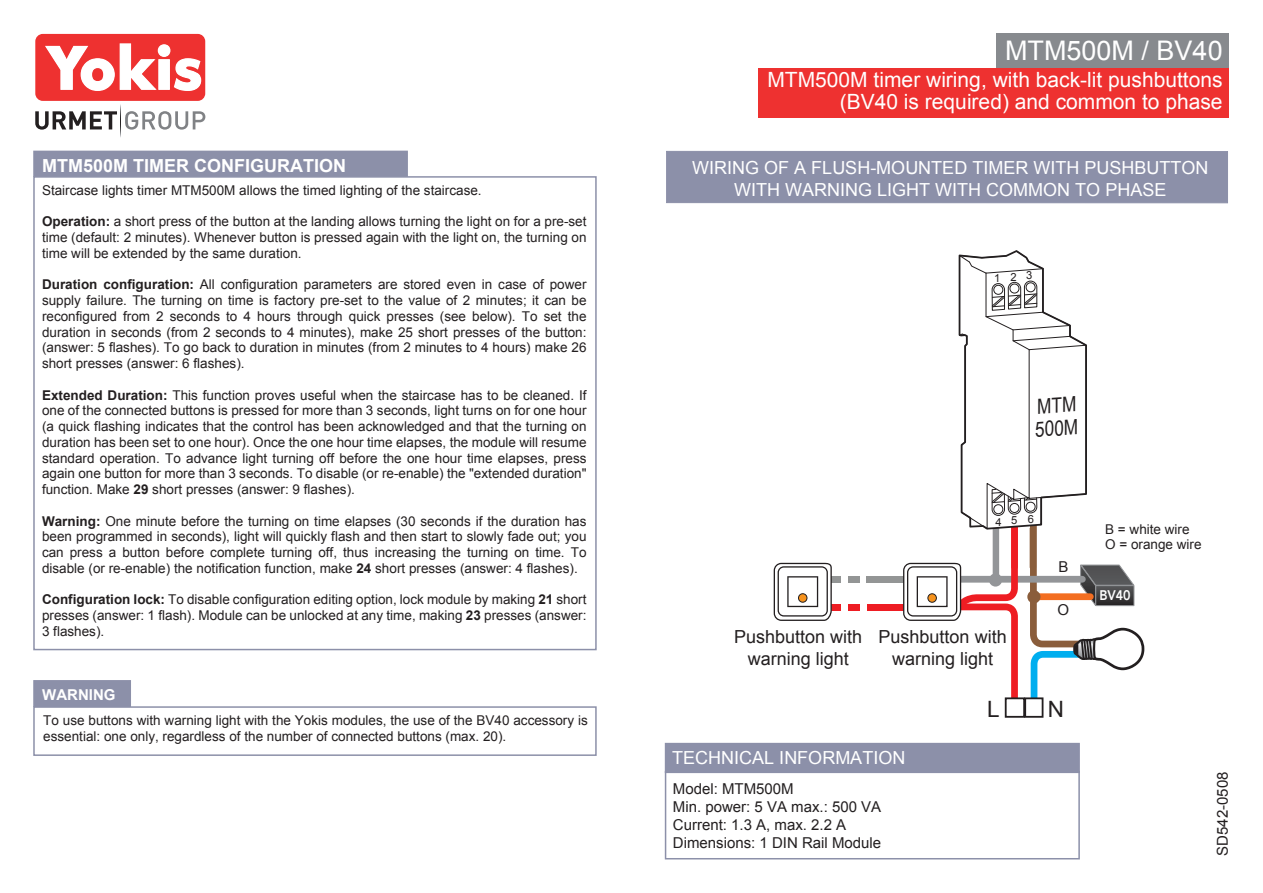
<style>
.page{position:relative;width:1263px;height:893px;background:#fff}
.page>*{position:absolute;margin:0;border:0;box-sizing:border-box;transform-origin:0 0}
.t1{font:27px "Arial";color:#fff}
.t2{font:22.5px "Arial";color:#231f20}
.t3{font:21px/22.5px "Arial";color:#fff;text-align:right}
.t4{font:21px/22.8px "Arial Narrow";color:#231f20}
.t5{font:18px/21.6px "Arial";color:#fff;text-align:center}
.t6{font:18px/21.6px "Arial";color:#231f20;text-align:center}
.t7{font:700 18px "Arial";color:#fff}
.t8{font:15px/18px "Arial";color:#231f20}
.t9{font:700 15px "Arial";color:#fff}
.t10{font:800 13.95px "Avenir";color:#fff;scale:.9 1}
.t11{font:13.5px/15.8px "Arial";color:#231f20;text-align:justify}
.t12{font:11.25px "Arial";letter-spacing:.88em;color:#231f20}
.s1{font-weight:700}
</style>
<div class="page">
<div style="left:996px;top:34px;width:233px;height:34px;background:#878a8e"></div>
<div style="left:758px;top:68px;width:471px;height:50px;background:#ee3130"></div>
<div style="left:667px;top:151px;width:560px;height:52px;background:#8c90a9"></div>
<div style="left:665px;top:743px;width:415px;height:30px;background:#8c90a9"></div>
<div style="left:665px;top:771px;width:415px;height:88px;border:2px solid #8c90a9"></div>
<div style="left:33px;top:151px;width:375px;height:26px;background:#8c90a9"></div>
<div style="left:33px;top:176px;width:564px;height:474px;border:2px solid #8c90a9"></div>
<div style="left:33px;top:680px;width:98px;height:27px;background:#8c90a9"></div>
<div style="left:33px;top:706px;width:564px;height:50px;border:2px solid #8c90a9"></div>
<div style="left:1024px;top:697px;width:19px;height:21px;background:#fff;border:2px solid #231f20"></div>
<div style="left:1005px;top:697px;width:20px;height:21px;background:#fff;border:2px solid #231f20"></div>
<div style="left:867px;top:604px;width:37px;height:6px;background:#ee1d23"></div>
<div style="left:830px;top:604px;width:11px;height:6px;background:#ee1d23"></div>
<div style="left:848px;top:604px;width:12px;height:6px;background:#ee1d23"></div>
<div style="left:866px;top:576px;width:38px;height:6px;background:#939595"></div>
<div style="left:829px;top:576px;width:11px;height:6px;background:#939595"></div>
<div style="left:848px;top:576px;width:11px;height:6px;background:#939595"></div>
<svg style="left:774px;top:563px;width:58px;height:58px"></svg>
<div style="left:798px;top:594px;width:9px;height:8px;background:#f7931d;border-radius:50%"></div>
<div style="left:798px;top:593px;width:9px;height:9px;border:1px solid #231f20;border-radius:50%"></div>
<svg style="left:903px;top:250px;width:242px;height:461px"></svg>
<div style="left:35px;top:34px;width:170px;height:67px;background:#ee3130;border-radius:7px"></div>
<svg style="left:45px;top:43px;width:157px;height:48px"></svg>
<svg style="left:125px;top:111px;width:80px;height:19px"></svg>
<svg style="left:35px;top:111px;width:82px;height:19px"></svg>
<h3 class="t7" style="left:42px;top:154px;width:306px">MTM500M TIMER CONFIGURATION</h3>
<p class="t11" style="left:42px;top:182px;width:441px">Staircase lights timer MTM500M allows the timed lighting of the staircase.</p>
<p class="t11" style="left:42px;top:214px;width:546px"><span class="s1">Operation:</span> a short press of the button at the landing allows turning the light on for a pre-set time (default: 2 minutes). Whenever button is pressed again with the light on, the turning on time will be extended by the same duration.</p>
<p class="t11" style="left:42px;top:277px;width:546px"><span class="s1">Duration configuration:</span> All configuration parameters are stored even in case of power supply failure. The turning on time is factory pre-set to the value of 2 minutes; it can be reconfigured from 2 seconds to 4 hours through quick presses (see below). To set the duration in seconds (from 2 seconds to 4 minutes), make 25 short presses of the button: (answer: 5 flashes). To go back to duration in minutes (from 2 minutes to 4 hours) make 26 short presses (answer: 6 flashes).</p>
<p class="t11" style="left:42px;top:387px;width:546px"><span class="s1">Extended Duration:</span> This function proves useful when the staircase has to be cleaned. If one of the connected buttons is pressed for more than 3 seconds, light turns on for one hour (a quick flashing indicates that the control has been acknowledged and that the turning on duration has been set to one hour). Once the one hour time elapses, the module will resume standard operation. To advance light turning off before the one hour time elapses, press again one button for more than 3 seconds. To disable (or re-enable) the "extended duration" function. Make <span class="s1">29</span> short presses (answer: 9 flashes).</p>
<p class="t11" style="left:42px;top:513px;width:546px"><span class="s1">Warning:</span> One minute before the turning on time elapses (30 seconds if the duration has been programmed in seconds), light will quickly flash and then start to slowly fade out; you can press a button before complete turning off, thus increasing the turning on time. To disable (or re-enable) the notification function, make <span class="s1">24</span> short presses (answer: 4 flashes).</p>
<p class="t11" style="left:42px;top:592px;width:546px"><span class="s1">Configuration lock:</span> To disable configuration editing option, lock module by making <span class="s1">21</span> short presses (answer: 1 flash). Module can be unlocked at any time, making <span class="s1">23</span> presses (answer:<br>3 flashes).</p>
<p class="t9" style="left:42px;top:685px;width:75px">WARNING</p>
<p class="t11" style="left:43px;top:713px;width:546px">To use buttons with warning light with the Yokis modules, the use of the BV40 accessory is essential: one only, regardless of the number of connected buttons (max. 20).</p>
<h1 class="t1" style="left:1005px;top:33px;width:219px">MTM500M / BV40</h1>
<h3 class="t3" style="left:767px;top:69px;width:457px">MTM500M timer wiring, with back-lit pushbuttons (BV40 is required) and common to phase</h3>
<h3 class="t5" style="left:692px;top:157px;width:518px">WIRING OF A FLUSH-MOUNTED TIMER WITH PUSHBUTTON<br>WITH WARNING LIGHT WITH COMMON TO PHASE</h3>
<p class="t12" style="left:994px;top:269px;width:40px">123</p>
<h3 class="t4" style="left:1032px;top:395px;width:45px;rotate:-4deg">MTM<br>500M</h3>
<p class="t12" style="left:995px;top:513px;width:40px">456</p>
<h3 class="t6" style="left:734px;top:626px;width:130px">Pushbutton with warning light</h3>
<h3 class="t6" style="left:878px;top:626px;width:130px">Pushbutton with warning light</h3>
<p class="t8" style="left:1058px;top:558px;width:12px">B</p>
<p class="t8" style="left:1057px;top:601px;width:13px">O</p>
<h3 class="t5" style="left:672px;top:747px;width:235px">TECHNICAL INFORMATION</h3>
<p class="t8" style="left:673px;top:779px;width:210px">Model: MTM500M<br>Min. power: 5 VA max.: 500 VA<br>Current: 1.3 A, max. 2.2 A<br>Dimensions: 1 DIN Rail Module</p>
<h2 class="t2" style="left:987px;top:694px;width:14px">L</h2>
<h2 class="t2" style="left:1048px;top:694px;width:18px">N</h2>
<p class="t11" style="left:1105px;top:521px;width:98px">B = white wire<br>O = orange wire</p>
<p class="t10" style="left:1099px;top:582px;width:36px">BV40</p>
<p class="t8" style="left:1213px;top:856px;width:86px;rotate:-90deg">SD542-0508</p>
</div>
